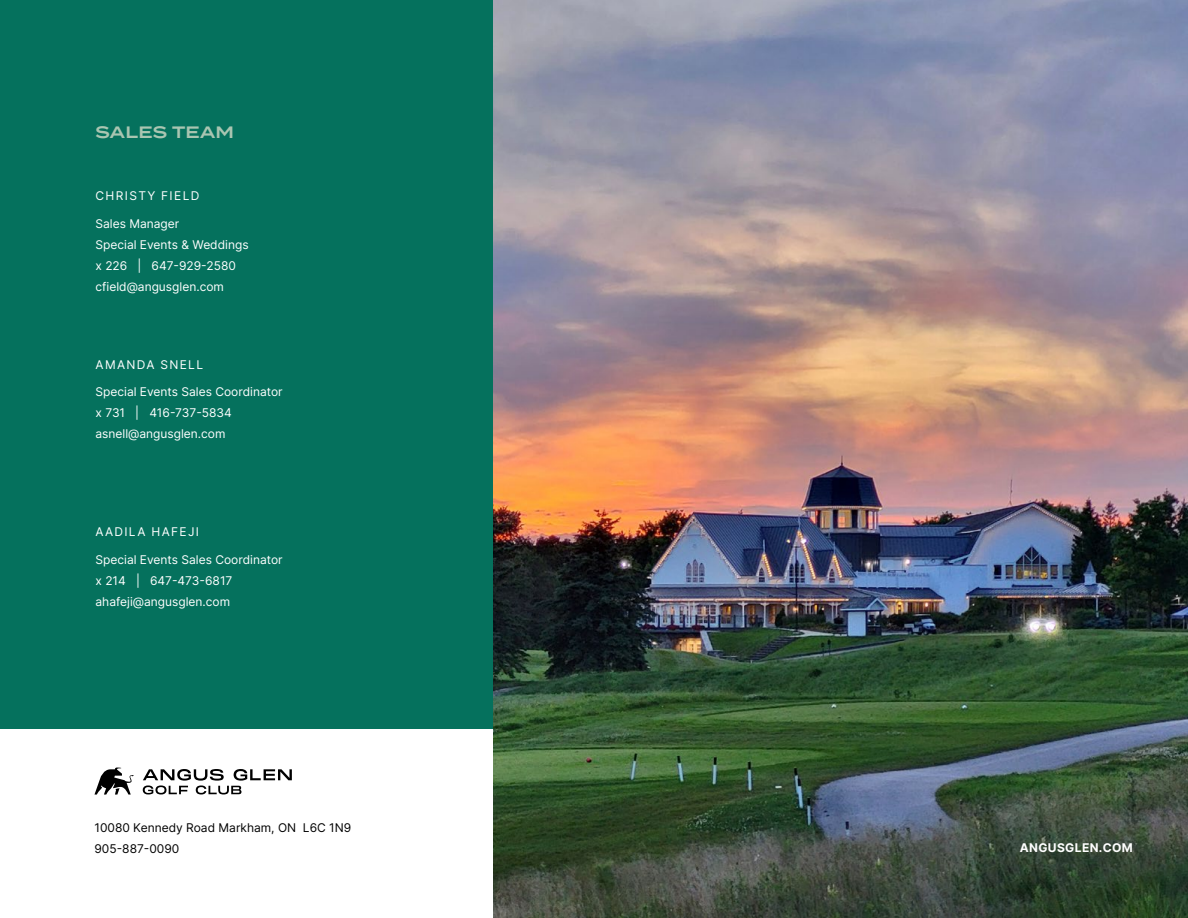
<style>
.page{position:relative;width:1188px;height:918px;background:#fff}
.page>*{position:absolute;margin:0;border:0;box-sizing:border-box;transform-origin:0 0}
.t1{font:600 16.5px "Termina";letter-spacing:.02em;color:#a9c5b1}
.t2{font:12px/21px "Inter";color:#fff}
.t3{font:12px/21px "Inter";color:#000}
.t4{font:12px "Inter";letter-spacing:.11em;color:#fff}
.t5{font:700 12px "Inter";letter-spacing:.03em;color:#fff}
</style>
<div class="page">
<div style="left:0;top:0;width:918px;height:918px;background:#05715d"></div>
<div style="left:0;top:729px;width:702px;height:189px;background:#fff"></div>
<img style="left:494px;top:0;width:694px;height:918px">
<svg style="left:94px;top:768px;width:40px;height:27px"></svg>
<svg style="left:143px;top:769px;width:149px;height:25px"></svg>
<h1 class="t1" style="left:96px;top:120px;width:140px">SALES TEAM</h1>
<p class="t4" style="left:96px;top:187px;width:105px">CHRISTY FIELD</p>
<p class="t2" style="left:96px;top:213px;width:155px">Sales Manager<br>Special Events &amp; Weddings x 226 | 647-929-2580 cfield@angusglen.com</p>
<p class="t4" style="left:96px;top:355px;width:109px">AMANDA SNELL</p>
<p class="t2" style="left:96px;top:381px;width:189px">Special Events Sales Coordinator x 731 | 416-737-5834 asnell@angusglen.com</p>
<p class="t4" style="left:96px;top:523px;width:105px">AADILA HAFEJI</p>
<p class="t2" style="left:96px;top:549px;width:189px">Special Events Sales Coordinator x 214 | 647-473-6817 ahafeji@angusglen.com</p>
<p class="t3" style="left:94px;top:816px;width:258px">10080 Kennedy Road Markham, ON L6C 1N9<br>905-887-0090</p>
<p class="t5" style="left:1020px;top:839px;width:114px">ANGUSGLEN.COM</p>
</div>
